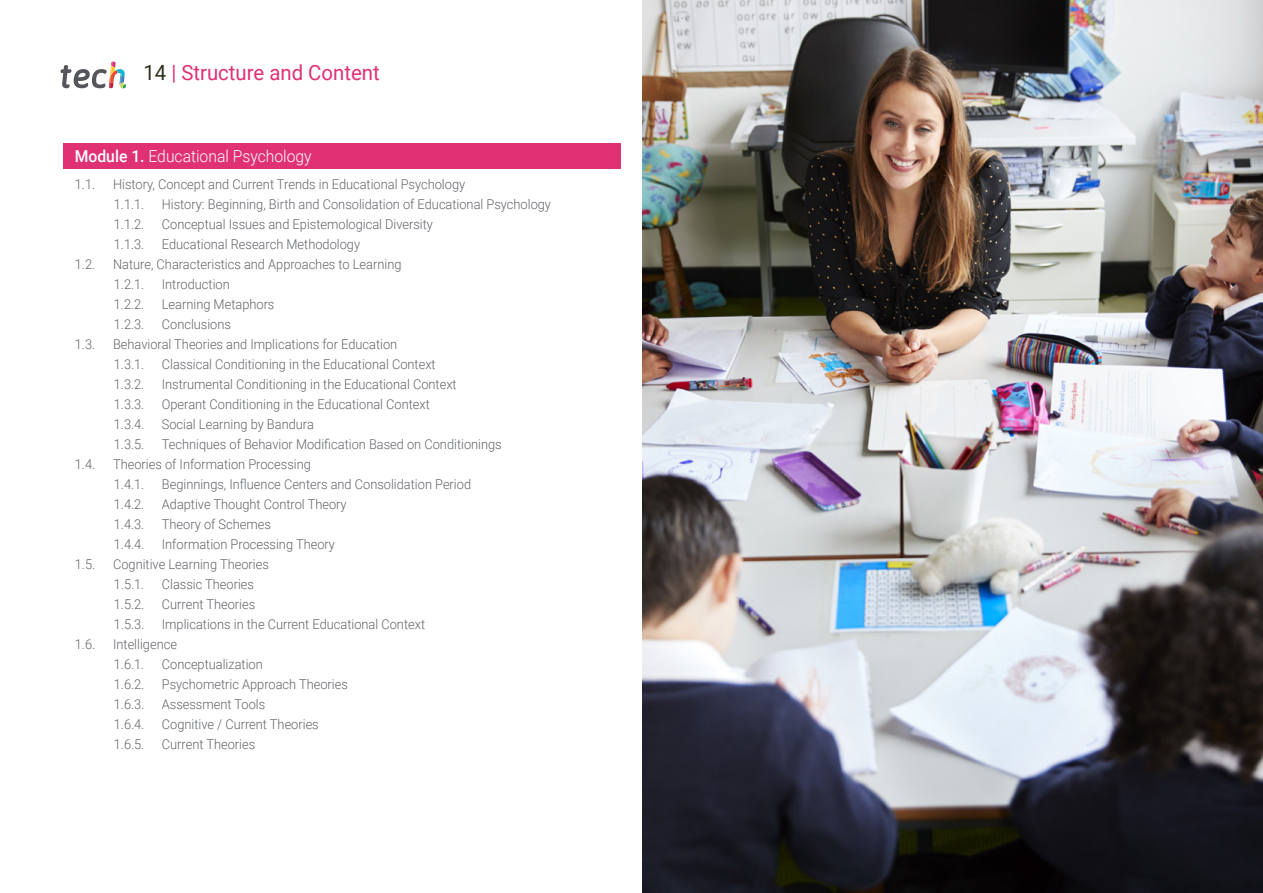
<style>
.page{position:relative;width:1263px;height:893px;background:#fff}
.page>*{position:absolute;margin:0;border:0;box-sizing:border-box;transform-origin:0 0}
.t1{font:21px "Roboto";color:#df3174}
.t2{font:300 16.5px "Roboto";color:#fff;scale:.95 1}
.t3{font:300 13.5px/20px "Roboto";color:#61646a;scale:.95 1}
.s1{color:#312e20}
.s2{font-weight:500}
</style>
<div class="page">
<div style="left:64px;top:144px;width:557px;height:25px;background:#df3174"></div>
<img style="left:642px;top:0;width:621px;height:893px">
<svg style="left:61px;top:62px;width:65px;height:27px"></svg>
<h1 class="t1" style="left:144px;top:57px;width:238px"><span class="s1">14</span> | Structure and Content</h1>
<p class="t2" style="left:75px;top:145px;width:251px"><span class="s2">Module 1.</span> Educational Psychology</p>
<p class="t3" style="left:75px;top:173px;width:23px">1.1.</p>
<p class="t3" style="left:113px;top:173px;width:372px">History, Concept and Current Trends in Educational Psychology<br>1.1.1.</p>
<p class="t3" style="left:162px;top:193px;width:411px">History: Beginning, Birth and Consolidation of Educational Psychology</p>
<p class="t3" style="left:114px;top:214px;width:34px">1.1.2.</p>
<p class="t3" style="left:162px;top:214px;width:287px">Conceptual Issues and Epistemological Diversity</p>
<p class="t3" style="left:114px;top:234px;width:34px">1.1.3.</p>
<p class="t3" style="left:162px;top:234px;width:210px">Educational Research Methodology</p>
<p class="t3" style="left:75px;top:254px;width:23px">1.2.</p>
<p class="t3" style="left:113px;top:254px;width:305px">Nature, Characteristics and Approaches to Learning<br>1.2.1.</p>
<p class="t3" style="left:162px;top:274px;width:73px">Introduction</p>
<p class="t3" style="left:114px;top:294px;width:34px">1.2.2.</p>
<p class="t3" style="left:162px;top:294px;width:120px">Learning Metaphors</p>
<p class="t3" style="left:114px;top:314px;width:34px">1.2.3.</p>
<p class="t3" style="left:162px;top:314px;width:74px">Conclusions</p>
<p class="t3" style="left:75px;top:334px;width:23px">1.3.</p>
<p class="t3" style="left:113px;top:334px;width:301px">Behavioral Theories and Implications for Education<br>1.3.1.</p>
<p class="t3" style="left:162px;top:354px;width:290px">Classical Conditioning in the Educational Context</p>
<p class="t3" style="left:114px;top:374px;width:34px">1.3.2.</p>
<p class="t3" style="left:162px;top:374px;width:312px">Instrumental Conditioning in the Educational Context</p>
<p class="t3" style="left:114px;top:394px;width:34px">1.3.3.</p>
<p class="t3" style="left:162px;top:394px;width:284px">Operant Conditioning in the Educational Context</p>
<p class="t3" style="left:114px;top:414px;width:34px">1.3.4.</p>
<p class="t3" style="left:162px;top:414px;width:162px">Social Learning by Bandura</p>
<p class="t3" style="left:114px;top:434px;width:34px">1.3.5.</p>
<p class="t3" style="left:162px;top:434px;width:359px">Techniques of Behavior Modification Based on Conditionings</p>
<p class="t3" style="left:75px;top:454px;width:23px">1.4.</p>
<p class="t3" style="left:113px;top:454px;width:210px">Theories of Information Processing<br>1.4.1.</p>
<p class="t3" style="left:162px;top:474px;width:327px">Beginnings, Influence Centers and Consolidation Period</p>
<p class="t3" style="left:114px;top:494px;width:34px">1.4.2.</p>
<p class="t3" style="left:162px;top:494px;width:196px">Adaptive Thought Control Theory</p>
<p class="t3" style="left:114px;top:514px;width:34px">1.4.3.</p>
<p class="t3" style="left:162px;top:514px;width:116px">Theory of Schemes</p>
<p class="t3" style="left:114px;top:534px;width:34px">1.4.4.</p>
<p class="t3" style="left:162px;top:534px;width:184px">Information Processing Theory</p>
<p class="t3" style="left:75px;top:554px;width:23px">1.5.</p>
<p class="t3" style="left:113px;top:554px;width:165px">Cognitive Learning Theories<br>1.5.1.</p>
<p class="t3" style="left:162px;top:574px;width:99px">Classic Theories</p>
<p class="t3" style="left:114px;top:594px;width:34px">1.5.2.</p>
<p class="t3" style="left:162px;top:594px;width:100px">Current Theories</p>
<p class="t3" style="left:114px;top:614px;width:34px">1.5.3.</p>
<p class="t3" style="left:162px;top:614px;width:279px">Implications in the Current Educational Context</p>
<p class="t3" style="left:75px;top:634px;width:23px">1.6.</p>
<p class="t3" style="left:113px;top:634px;width:69px">Intelligence<br>1.6.1.</p>
<p class="t3" style="left:162px;top:654px;width:108px">Conceptualization</p>
<p class="t3" style="left:114px;top:674px;width:34px">1.6.2.</p>
<p class="t3" style="left:162px;top:674px;width:197px">Psychometric Approach Theories</p>
<p class="t3" style="left:114px;top:694px;width:34px">1.6.3.</p>
<p class="t3" style="left:162px;top:694px;width:110px">Assessment Tools</p>
<p class="t3" style="left:114px;top:714px;width:34px">1.6.4.</p>
<p class="t3" style="left:162px;top:714px;width:167px">Cognitive / Current Theories</p>
<p class="t3" style="left:114px;top:734px;width:34px">1.6.5.</p>
<p class="t3" style="left:162px;top:734px;width:100px">Current Theories</p>
</div>
